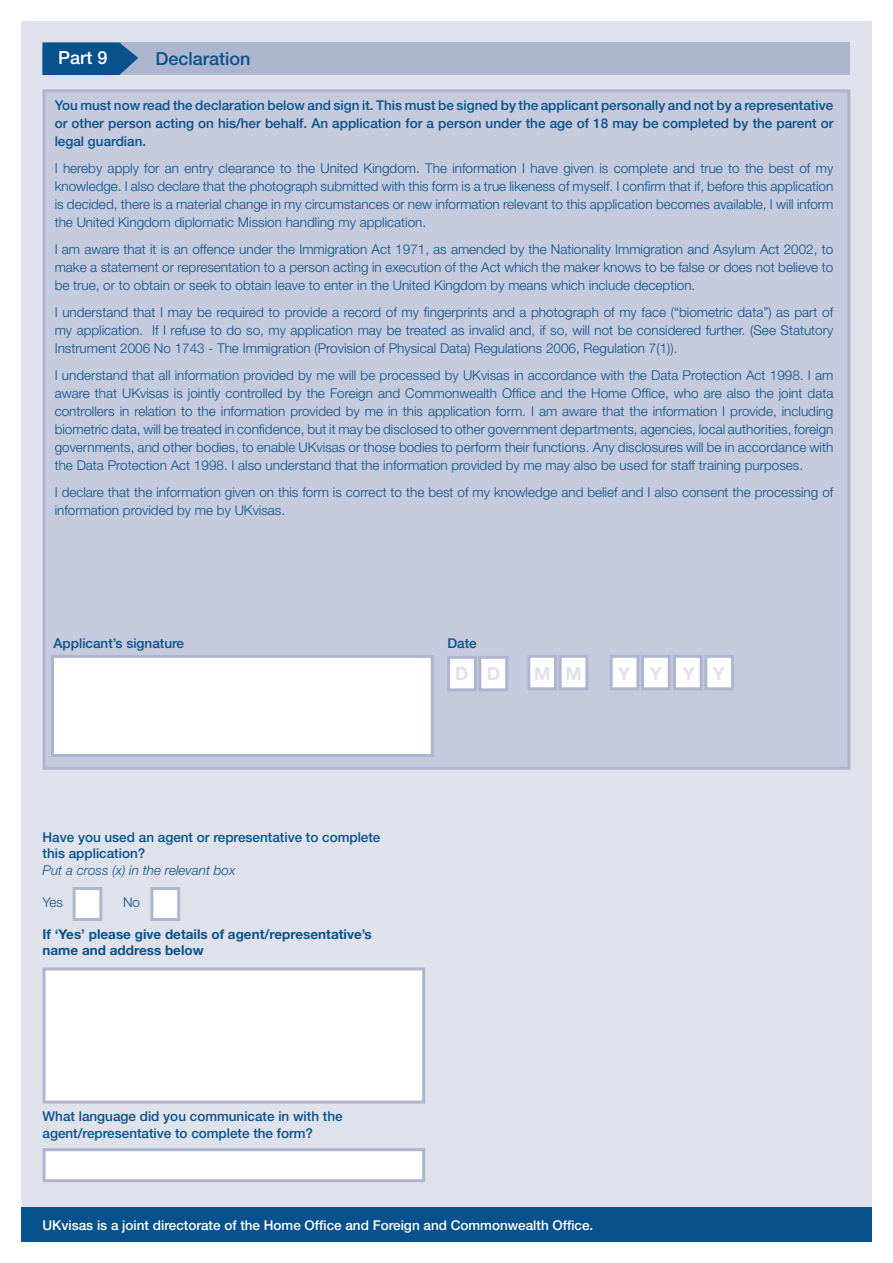
<style>
.page{position:relative;width:893px;height:1263px;background:#fff}
.page>*{position:absolute;margin:0;border:0;box-sizing:border-box;transform-origin:0 0}
.t1{font:500 18px "Helvetica Neue";color:#07528c}
.t2{font:700 18px "Helvetica Neue";color:#e0e2eb}
.t3{font:500 18px "Helvetica Neue";color:#fff}
.t4{font:300 13.5px/18px "Helvetica Neue";color:#07528c;text-align:justify}
.t5{font:500 13.5px/18px "Helvetica Neue";color:#07528c}
.t6{font:500 13.5px "Helvetica Neue";color:#fff}
.t7{font:700 13.5px/16.5px "Helvetica Neue";color:#07528c}
.t8{font:italic 300 13.5px "Helvetica Neue";color:#07528c}
</style>
<div class="page">
<div style="left:21px;top:21px;width:851px;height:1221px;background:#e0e2eb"></div>
<div style="left:43px;top:43px;width:807px;height:32px;background:#aeb5cf"></div>
<svg style="left:43px;top:43px;width:95px;height:32px;background:#165b92"></svg>
<div style="left:44px;top:91px;width:805px;height:677px;background:#c6cadd"></div>
<div style="left:43px;top:89px;width:807px;height:681px;border:3px solid #aeb5cf"></div>
<div style="left:53px;top:656px;width:379px;height:99px;background:#fff"></div>
<div style="left:51px;top:655px;width:383px;height:102px;border:3px solid #aeb5cf"></div>
<div style="left:448px;top:657px;width:27px;height:33px;background:#fff"></div>
<div style="left:447px;top:656px;width:30px;height:35px;border:3px solid #aeb5cf"></div>
<div style="left:480px;top:657px;width:27px;height:33px;background:#fff"></div>
<div style="left:478px;top:656px;width:30px;height:35px;border:3px solid #aeb5cf"></div>
<div style="left:529px;top:656px;width:27px;height:33px;background:#fff"></div>
<div style="left:527px;top:655px;width:30px;height:35px;border:3px solid #aeb5cf"></div>
<div style="left:560px;top:656px;width:27px;height:33px;background:#fff"></div>
<div style="left:559px;top:655px;width:29px;height:35px;border:3px solid #aeb5cf"></div>
<div style="left:611px;top:656px;width:27px;height:33px;background:#fff"></div>
<div style="left:610px;top:655px;width:29px;height:35px;border:3px solid #aeb5cf"></div>
<div style="left:642px;top:656px;width:27px;height:33px;background:#fff"></div>
<div style="left:641px;top:655px;width:30px;height:35px;border:3px solid #aeb5cf"></div>
<div style="left:674px;top:656px;width:27px;height:33px;background:#fff"></div>
<div style="left:673px;top:655px;width:30px;height:35px;border:3px solid #aeb5cf"></div>
<div style="left:706px;top:656px;width:26px;height:33px;background:#fff"></div>
<div style="left:704px;top:655px;width:30px;height:35px;border:3px solid #aeb5cf"></div>
<div style="left:74px;top:888px;width:27px;height:31px;background:#fff"></div>
<div style="left:73px;top:887px;width:29px;height:34px;border:3px solid #aeb5cf"></div>
<div style="left:152px;top:888px;width:27px;height:31px;background:#fff"></div>
<div style="left:150px;top:887px;width:30px;height:34px;border:3px solid #aeb5cf"></div>
<div style="left:44px;top:969px;width:380px;height:133px;background:#fff"></div>
<div style="left:43px;top:967px;width:382px;height:136px;border:3px solid #aeb5cf"></div>
<div style="left:44px;top:1150px;width:380px;height:31px;background:#fff"></div>
<div style="left:43px;top:1148px;width:382px;height:34px;border:3px solid #aeb5cf"></div>
<div style="left:21px;top:1208px;width:851px;height:34px;background:#07528c"></div>
<h1 class="t3" style="left:58px;top:47px;width:51px">Part 9</h1>
<h1 class="t1" style="left:156px;top:47px;width:97px">Declaration</h1>
<p class="t5" style="left:55px;top:96px;width:780px;text-align:justify">You must now read the declaration below and sign it. This must be signed by the applicant personally and not by a representative or other person acting on his/her behalf. An application for a person under the age of 18 may be completed by the parent or legal guardian.</p>
<p class="t4" style="left:55px;top:158px;width:780px">I hereby apply for an entry clearance to the United Kingdom. The information I have given is complete and true to the best of my knowledge. I also declare that the photograph submitted with this form is a true likeness of myself. I confirm that if, before this application is decided, there is a material change in my circumstances or new information relevant to this application becomes available, I will inform the United Kingdom diplomatic Mission handling my application.</p>
<p class="t4" style="left:55px;top:239px;width:780px">I am aware that it is an offence under the Immigration Act 1971, as amended by the Nationality Immigration and Asylum Act 2002, to make a statement or representation to a person acting in execution of the Act which the maker knows to be false or does not believe to be true, or to obtain or seek to obtain leave to enter in the United Kingdom by means which include deception.</p>
<p class="t4" style="left:55px;top:302px;width:780px">I understand that I may be required to provide a record of my fingerprints and a photograph of my face (“biometric data”) as part of my application. If I refuse to do so, my application may be treated as invalid and, if so, will not be considered further. (See Statutory Instrument 2006 No 1743 - The Immigration (Provision of Physical Data) Regulations 2006, Regulation 7(1)).</p>
<p class="t4" style="left:55px;top:365px;width:780px">I understand that all information provided by me will be processed by UKvisas in accordance with the Data Protection Act 1998. I am aware that UKvisas is jointly controlled by the Foreign and Commonwealth Office and the Home Office, who are also the joint data controllers in relation to the information provided by me in this application form. I am aware that the information I provide, including biometric data, will be treated in confidence, but it may be disclosed to other government departments, agencies, local authorities, foreign governments, and other bodies, to enable UKvisas or those bodies to perform their functions. Any disclosures will be in accordance with the Data Protection Act 1998. I also understand that the information provided by me may also be used for staff training purposes.</p>
<p class="t4" style="left:55px;top:482px;width:780px">I declare that the information given on this form is correct to the best of my knowledge and belief and I also consent the processing of information provided by me by UKvisas.</p>
<p class="t5" style="left:54px;top:634px;width:132px">Applicant’s signature</p>
<p class="t5" style="left:448px;top:634px;width:31px">Date</p>
<h1 class="t2" style="left:455px;top:662px;width:46px">D D</h1>
<h1 class="t2" style="left:534px;top:662px;width:49px">M M</h1>
<h1 class="t2" style="left:618px;top:662px;width:108px">YYYY</h1>
<p class="t5" style="left:43px;top:829px;width:339px;line-height:16.5px">Have you used an agent or representative to complete this application?</p>
<p class="t8" style="left:43px;top:862px;width:194px">Put a cross (x) in the relevant box</p>
<p class="t4" style="left:43px;top:893px;width:22px">Yes</p>
<p class="t4" style="left:123px;top:893px;width:19px">No</p>
<p class="t7" style="left:43px;top:926px;width:331px">If ‘Yes’ please give details of agent/representative’s name and address below</p>
<p class="t5" style="left:43px;top:1108px;width:302px;line-height:16.5px">What language did you communicate in with the agent/representative to complete the form?</p>
<p class="t6" style="left:43px;top:1217px;width:552px">UKvisas is a joint directorate of the Home Office and Foreign and Commonwealth Office.</p>
</div>
